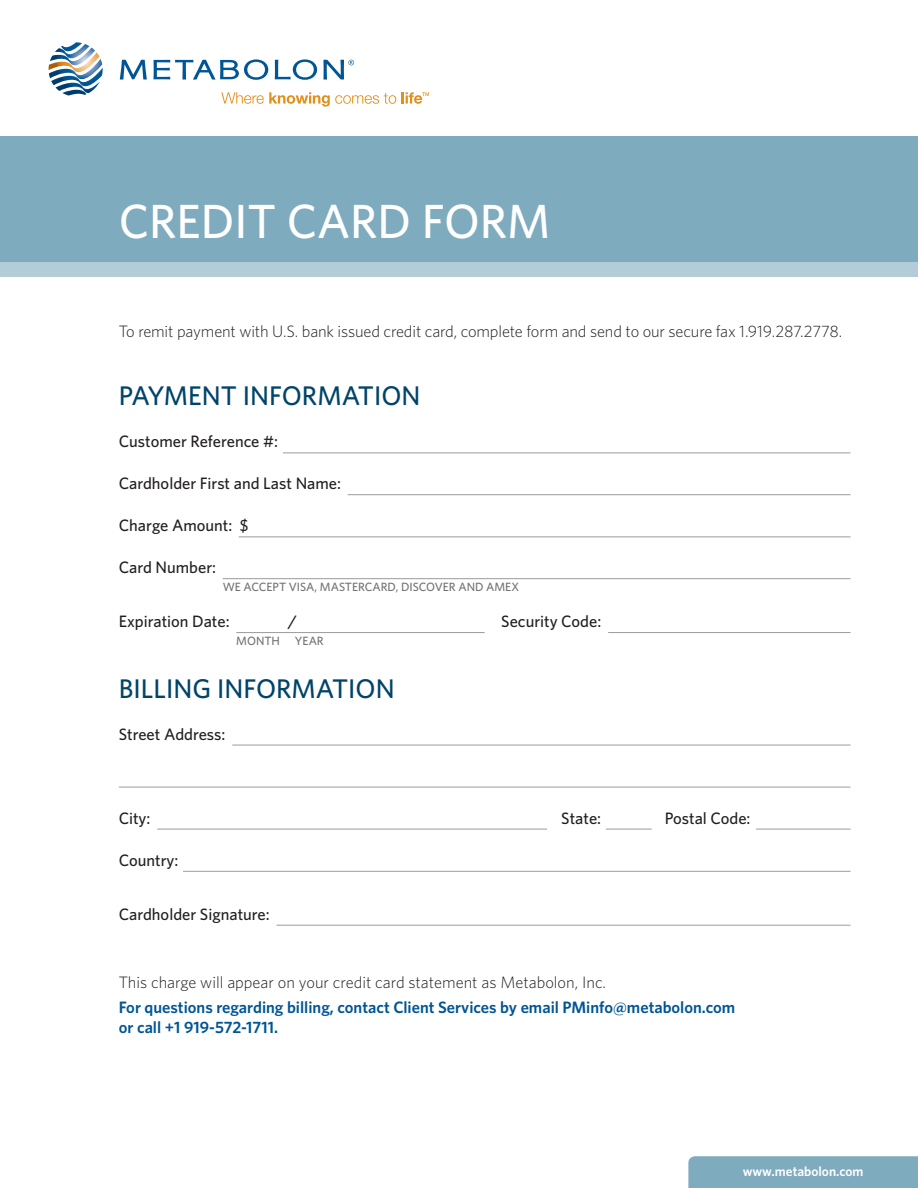
<style>
.page{position:relative;width:918px;height:1188px;background:#fff}
.page>*{position:absolute;margin:0;border:0;box-sizing:border-box;transform-origin:0 0}
.t1{font:500 48px "Whitney";color:#fff}
.t2{font:500 27px "Whitney";color:#00446a}
.t3{font:500 16.5px "Whitney";color:#231f20}
.t4{font:300 16.5px "Whitney";letter-spacing:-.01em;color:#231f20}
.t5{font:600 16.5px/19.8px "Whitney";color:#005594}
.t6{font:600 13.5px "Whitney";color:#fff}
.t7{font:500 12px "Whitney";color:#717275}
</style>
<div class="page">
<div style="left:0;top:137px;width:918px;height:140px;background:#7fabbe"></div>
<div style="left:0;top:262px;width:918px;height:15px;background:#b3cdd8"></div>
<div style="left:688px;top:1156px;width:230px;height:32px;background:#7fabbe"></div>
<hr style="left:348px;top:494px;width:502px;height:1px;background:#999b9e">
<hr style="left:239px;top:537px;width:611px;height:1px;background:#999b9e">
<hr style="left:223px;top:578px;width:627px;height:1px;background:#999b9e">
<hr style="left:236px;top:632px;width:249px;height:1px;background:#999b9e">
<hr style="left:608px;top:632px;width:242px;height:1px;background:#999b9e">
<hr style="left:232px;top:745px;width:618px;height:1px;background:#999b9e">
<hr style="left:119px;top:787px;width:731px;height:1px;background:#999b9e">
<hr style="left:157px;top:829px;width:390px;height:1px;background:#999b9e">
<hr style="left:606px;top:829px;width:46px;height:1px;background:#999b9e">
<hr style="left:756px;top:829px;width:94px;height:1px;background:#999b9e">
<hr style="left:183px;top:871px;width:667px;height:1px;background:#999b9e">
<hr style="left:277px;top:925px;width:573px;height:1px;background:#999b9e">
<svg style="left:120px;top:60px;width:27px;height:20px"></svg>
<svg style="left:153px;top:59px;width:115px;height:21px"></svg>
<svg style="left:275px;top:59px;width:42px;height:21px"></svg>
<svg style="left:323px;top:60px;width:31px;height:20px"></svg>
<svg style="left:49px;top:42px;width:54px;height:54px"></svg>
<svg style="left:221px;top:92px;width:175px;height:15px"></svg>
<svg style="left:402px;top:92px;width:27px;height:12px"></svg>
<hr style="left:283px;top:453px;width:567px;height:1px;background:#999b9e">
<p class="t1" style="left:119px;top:190px;width:433px">CREDIT CARD FORM</p>
<p class="t4" style="left:119px;top:320px;width:725px">To remit payment with U.S. bank issued credit card, complete form and send to our secure fax 1.919.287.2778.</p>
<p class="t2" style="left:119px;top:378px;width:303px">PAYMENT INFORMATION</p>
<p class="t3" style="left:119px;top:431px;width:161px">Customer Reference #:</p>
<p class="t3" style="left:119px;top:473px;width:224px">Cardholder First and Last Name:</p>
<p class="t3" style="left:119px;top:515px;width:131px">Charge Amount: $</p>
<p class="t3" style="left:119px;top:557px;width:99px">Card Number:</p>
<p class="t7" style="left:223px;top:579px;width:298px">WE ACCEPT VISA, MASTERCARD, DISCOVER AND AMEX</p>
<p class="t3" style="left:119px;top:611px;width:112px">Expiration Date:</p>
<p class="t3" style="left:288px;top:611px;width:10px">/</p>
<p class="t3" style="left:501px;top:611px;width:101px">Security Code:</p>
<p class="t7" style="left:236px;top:633px;width:45px">MONTH</p>
<p class="t7" style="left:295px;top:633px;width:30px">YEAR</p>
<p class="t2" style="left:119px;top:670px;width:277px">BILLING INFORMATION</p>
<p class="t3" style="left:119px;top:723px;width:108px">Street Address:</p>
<p class="t3" style="left:119px;top:807px;width:33px">City:</p>
<p class="t3" style="left:561px;top:807px;width:41px">State:</p>
<p class="t3" style="left:665px;top:807px;width:87px">Postal Code:</p>
<p class="t3" style="left:119px;top:849px;width:61px">Country:</p>
<p class="t3" style="left:119px;top:903px;width:152px">Cardholder Signature:</p>
<p class="t4" style="left:119px;top:971px;width:489px">This charge will appear on your credit card statement as Metabolon, Inc.</p>
<p class="t5" style="left:119px;top:997px;width:618px">For questions regarding billing, contact Client Services by email PMinfo@metabolon.com or call +1 919-572-1711.</p>
<p class="t6" style="left:743px;top:1163px;width:122px">www.metabolon.com</p>
</div>
